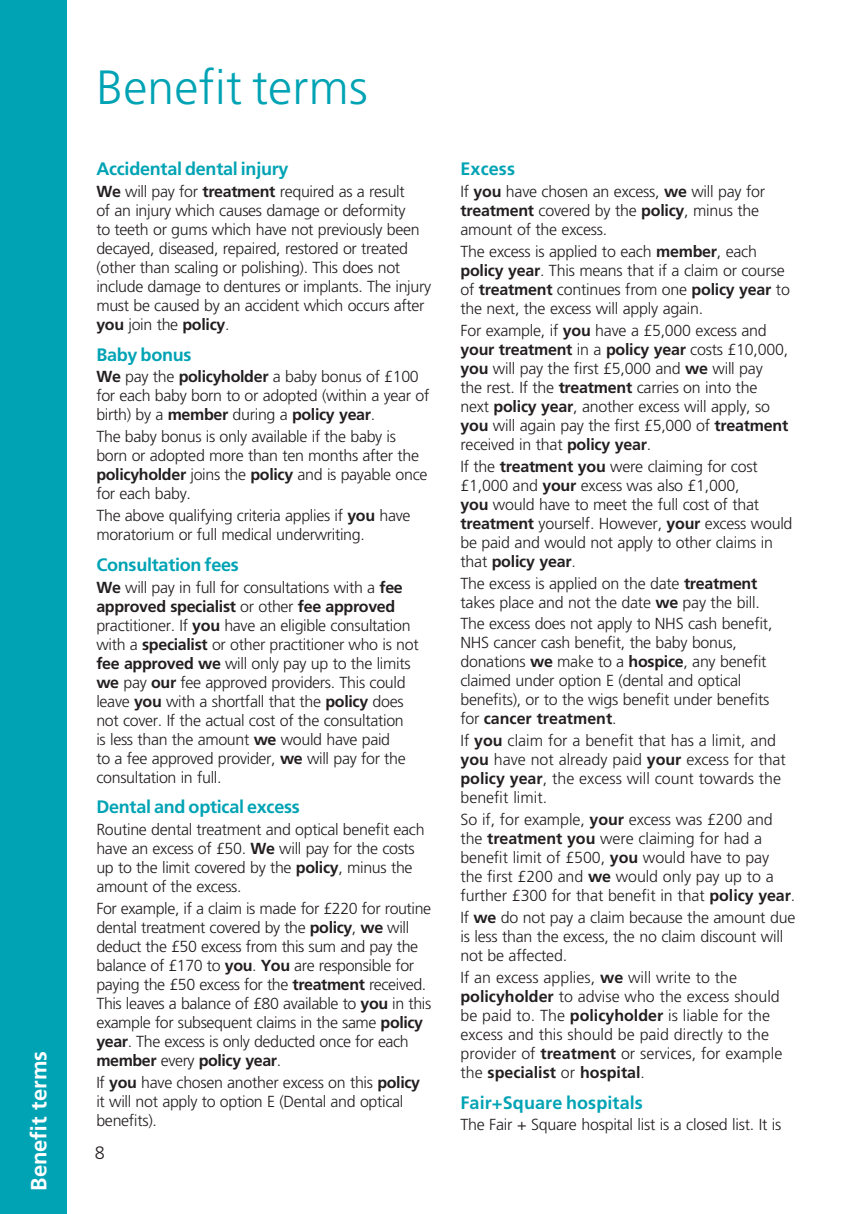
<style>
.page{position:relative;width:862px;height:1214px;background:#fff}
.page>*{position:absolute;margin:0;border:0;box-sizing:border-box;transform-origin:0 0}
.t1{font:300 48px "Frutiger LT Std";letter-spacing:.005em;color:#00a3b4}
.t2{font:700 22px "Frutiger LT Std";color:#fff}
.t3{font:700 18px "Frutiger LT Std";letter-spacing:-.015em;color:#00a3b4}
.t4{font:700 18px "Frutiger LT Std";letter-spacing:.005em;color:#00a3b4}
.t5{font:300 18px "Frutiger LT Std";color:#231f20}
.t6{font:300 16px/19px "Frutiger LT Std";letter-spacing:-.02em;color:#231f20}
.t7{font:300 16px/19px "Frutiger LT Std";color:#231f20}
.s1{font-weight:700}
</style>
<div class="page">
<div style="left:0;top:0;width:67px;height:1213px;background:#00a3b4"></div>
<h2 class="t2" style="left:26px;top:1190px;width:141px;rotate:-90deg">Benefit terms</h2>
<h1 class="t1" style="left:96px;top:60px;width:273px">Benefit terms</h1>
<p class="t3" style="left:96px;top:158px;width:194px">Accidental dental injury</p>
<p class="t6" style="left:96px;top:182px;width:336px"><span class="s1">We</span> will pay for <span class="s1">treatment</span> required as a result<br>of an injury which causes damage or deformity<br>to teeth or gums which have not previously been decayed, diseased, repaired, restored or treated (other than scaling or polishing). This does not include damage to dentures or implants. The injury must be caused by an accident which occurs after <span class="s1">you</span> join the <span class="s1">policy</span>.</p>
<p class="t3" style="left:96px;top:344px;width:97px">Baby bonus</p>
<p class="t6" style="left:96px;top:367px;width:334px"><span class="s1">We</span> pay the <span class="s1">policyholder</span> a baby bonus of £100 for each baby born to or adopted (within a year of birth) by a <span class="s1">member</span> during a <span class="s1">policy year</span>.</p>
<p class="t6" style="left:96px;top:427px;width:332px">The baby bonus is only available if the baby is born or adopted more than ten months after the <span class="s1">policyholder</span> joins the <span class="s1">policy</span> and is payable once for each baby.</p>
<p class="t6" style="left:96px;top:506px;width:316px">The above qualifying criteria applies if <span class="s1">you</span> have moratorium or full medical underwriting.</p>
<p class="t3" style="left:96px;top:554px;width:144px">Consultation fees</p>
<p class="t6" style="left:96px;top:577px;width:324px"><span class="s1">We</span> will pay in full for consultations with a <span class="s1">fee approved specialist</span> or other <span class="s1">fee approved </span>practitioner. If <span class="s1">you</span> have an eligible consultation with a <span class="s1">specialist</span> or other practitioner who is not <span class="s1">fee approved we</span> will only pay up to the limits <span class="s1">we</span> pay <span class="s1">our</span> fee approved providers. This could leave <span class="s1">you</span> with a shortfall that the <span class="s1">policy</span> does not cover. If the actual cost of the consultation<br>is less than the amount <span class="s1">we</span> would have paid<br>to a fee approved provider, <span class="s1">we</span> will pay for the consultation in full.</p>
<p class="t3" style="left:96px;top:796px;width:205px">Dental and optical excess</p>
<p class="t6" style="left:96px;top:820px;width:330px">Routine dental treatment and optical benefit each have an excess of £50. <span class="s1">We</span> will pay for the costs up to the limit covered by the <span class="s1">policy</span>, minus the amount of the excess.</p>
<p class="t6" style="left:96px;top:899px;width:336px">For example, if a claim is made for £220 for routine dental treatment covered by the <span class="s1">policy</span>, <span class="s1">we</span> will deduct the £50 excess from this sum and pay the balance of £170 to <span class="s1">you</span>. <span class="s1">You</span> are responsible for paying the £50 excess for the <span class="s1">treatment</span> received.<br>This leaves a balance of £80 available to <span class="s1">you</span> in this example for subsequent claims in the same <span class="s1">policy year</span>. The excess is only deducted once for each <span class="s1">member</span> every <span class="s1">policy year</span>.</p>
<p class="t6" style="left:96px;top:1072px;width:325px">If <span class="s1">you</span> have chosen another excess on this <span class="s1">policy </span>it will not apply to option E (Dental and optical benefits).</p>
<p class="t5" style="left:95px;top:1142px;width:12px">8</p>
<p class="t3" style="left:460px;top:158px;width:56px">Excess</p>
<p class="t6" style="left:460px;top:182px;width:306px">If <span class="s1">you</span> have chosen an excess, <span class="s1">we</span> will pay for <span class="s1">treatment</span> covered by the <span class="s1">policy</span>, minus the amount of the excess.</p>
<p class="t6" style="left:460px;top:242px;width:331px">The excess is applied to each <span class="s1">member</span>, each <span class="s1">policy year</span>. This means that if a claim or course of <span class="s1">treatment</span> continues from one <span class="s1">policy year</span> to the next, the excess will apply again.</p>
<p class="t6" style="left:460px;top:321px;width:329px">For example, if <span class="s1">you</span> have a £5,000 excess and <span class="s1">your treatment</span> in a <span class="s1">policy year</span> costs £10,000, <span class="s1">you</span> will pay the first £5,000 and <span class="s1">we</span> will pay the rest. If the <span class="s1">treatment</span> carries on into the next <span class="s1">policy year</span>, another excess will apply, so <span class="s1">you</span> will again pay the first £5,000 of <span class="s1">treatment </span>received in that <span class="s1">policy year</span>.</p>
<p class="t6" style="left:460px;top:457px;width:333px">If the <span class="s1">treatment you</span> were claiming for cost £1,000 and <span class="s1">your</span> excess was also £1,000,<br><span class="s1">you</span> would have to meet the full cost of that <span class="s1">treatment</span> yourself. However, <span class="s1">your</span> excess would be paid and would not apply to other claims in that <span class="s1">policy year</span>.</p>
<p class="t6" style="left:460px;top:573px;width:301px">The excess is applied on the date <span class="s1">treatment </span>takes place and not the date <span class="s1">we</span> pay the bill.</p>
<p class="t6" style="left:460px;top:614px;width:313px">The excess does not apply to NHS cash benefit, NHS cancer cash benefit, the baby bonus, donations <span class="s1">we</span> make to a <span class="s1">hospice</span>, any benefit claimed under option E (dental and optical benefits), or to the wigs benefit under benefits for <span class="s1">cancer treatment</span>.</p>
<p class="t7" style="left:460px;top:731px;width:327px">If <span class="s1">you</span> claim for a benefit that has a limit, and <span class="s1">you</span> have not already paid <span class="s1">your</span> excess for that <span class="s1">policy year</span>, the excess will count towards the benefit limit.</p>
<p class="t6" style="left:460px;top:810px;width:336px">So if, for example, <span class="s1">your</span> excess was £200 and the <span class="s1">treatment you</span> were claiming for had a benefit limit of £500, <span class="s1">you</span> would have to pay<br>the first £200 and <span class="s1">we</span> would only pay up to a further £300 for that benefit in that <span class="s1">policy year</span>.</p>
<p class="t6" style="left:460px;top:908px;width:336px">If <span class="s1">we</span> do not pay a claim because the amount due is less than the excess, the no claim discount will not be affected.</p>
<p class="t7" style="left:460px;top:967px;width:323px">If an excess applies, <span class="s1">we</span> will write to the <span class="s1">policyholder</span> to advise who the excess should be paid to. The <span class="s1">policyholder</span> is liable for the excess and this should be paid directly to the provider of <span class="s1">treatment</span> or services, for example the <span class="s1">specialist</span> or <span class="s1">hospital</span>.</p>
<p class="t4" style="left:460px;top:1091px;width:184px">Fair+Square hospitals</p>
<p class="t6" style="left:460px;top:1115px;width:322px">The Fair + Square hospital list is a closed list. It is</p>
</div>
